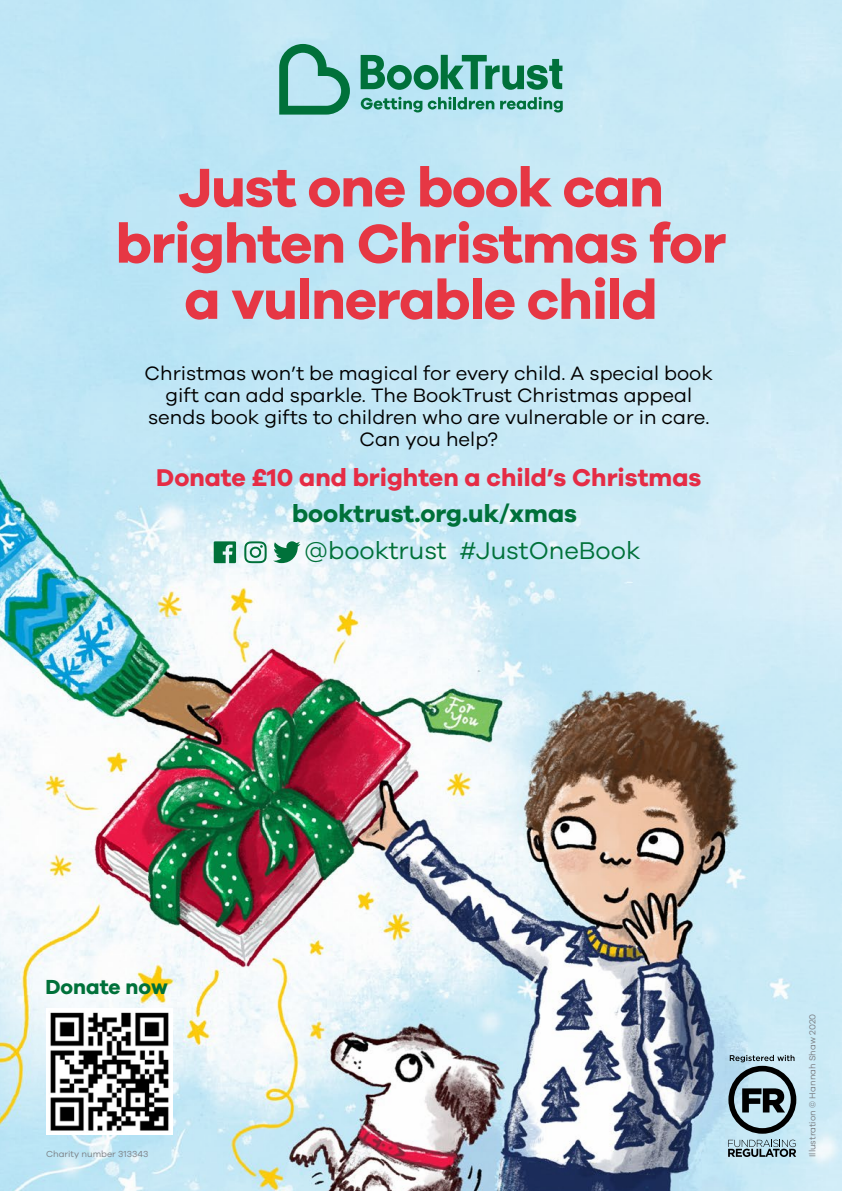
<style>
.page{position:relative;width:842px;height:1191px;background:#fff}
.page>*{position:absolute;margin:0;border:0;box-sizing:border-box;transform-origin:0 0}
.t1{font:700 56.2px/56.2px "Galano Grotesque";letter-spacing:-.02em;color:#e63744;text-align:center}
.t2{font:700 25px "Galano Grotesque";color:#e52c45}
.t3{font:25px "Galano Grotesque";color:#00713a}
.t4{font:700 25px "Galano Grotesque";color:#00713a}
.t5{font:700 21px "Galano Grotesque";color:#00713a}
.t6{font:20px/22px "Galano Grotesque";color:#000;text-align:center}
.t7{font:9px "Galano Grotesque";color:#7a7e83}
</style>
<div class="page">
<img style="left:0;top:0;width:842px;height:1191px">
<svg style="left:279px;top:44px;width:71px;height:71px"></svg>
<svg style="left:361px;top:55px;width:201px;height:35px"></svg>
<svg style="left:361px;top:97px;width:61px;height:15px"></svg>
<svg style="left:428px;top:97px;width:66px;height:12px"></svg>
<svg style="left:500px;top:97px;width:63px;height:15px"></svg>
<svg style="left:214px;top:541px;width:22px;height:22px"></svg>
<svg style="left:244px;top:541px;width:23px;height:22px"></svg>
<svg style="left:273px;top:541px;width:27px;height:22px"></svg>
<img style="left:46px;top:1008px;width:126px;height:126px">
<svg style="left:728px;top:1139px;width:68px;height:18px"></svg>
<svg style="left:728px;top:1055px;width:68px;height:78px"></svg>
<h1 class="t1" style="left:116px;top:158px;width:612px">Just one book can brighten Christmas for a vulnerable child</h1>
<p class="t6" style="left:145px;top:362px;width:570px">Christmas won’t be magical for every child. A special book gift can add sparkle. The BookTrust Christmas appeal sends book gifts to children who are vulnerable or in care.<br>Can you help?</p>
<p class="t2" style="left:156px;top:461px;width:547px">Donate £10 and brighten a child’s Christmas</p>
<p class="t4" style="left:292px;top:498px;width:286px">booktrust.org.uk/xmas</p>
<p class="t3" style="left:304px;top:535px;width:338px">@booktrust #JustOneBook</p>
<p class="t5" style="left:45px;top:974px;width:124px">Donate now</p>
<p class="t7" style="left:46px;top:1149px;width:104px">Charity number 313343</p>
<p class="t7" style="left:807px;top:1157px;width:145px;rotate:-90deg">Illustration © Hannah Shaw 2020</p>
</div>
